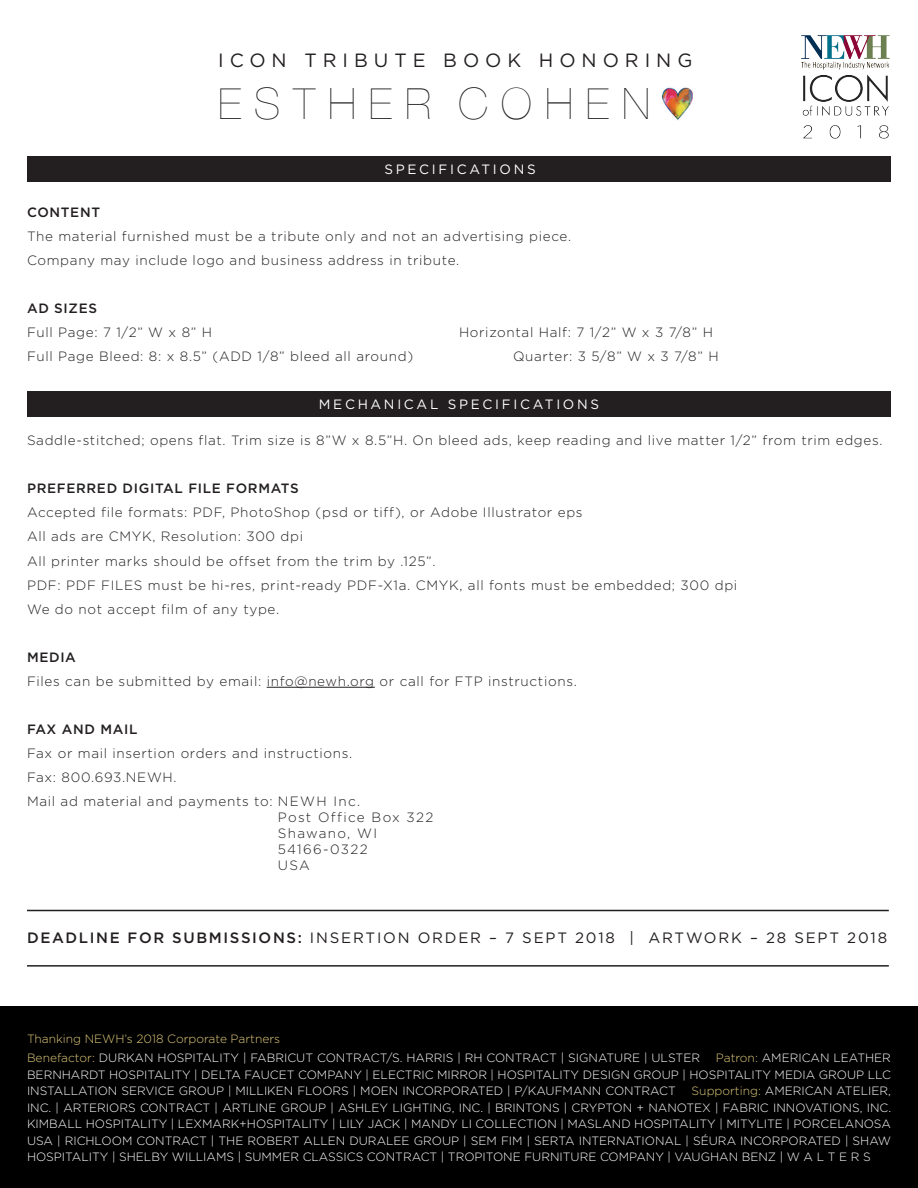
<style>
.page{position:relative;width:918px;height:1188px;background:#fff}
.page>*{position:absolute;margin:0;border:0;box-sizing:border-box;transform-origin:0 0}
.t1{font:200 43.2px "Helvetica Neue";letter-spacing:.3em;color:#231f20}
.t2{font:19.2px "Gotham HTF";letter-spacing:.31em;color:#231f20}
.t3{font:500 15px "Gotham HTF";letter-spacing:.11em;color:#231f20}
.t4{font:15px "Gotham HTF";letter-spacing:.12em;color:#231f20}
.t5{font:300 13.5px/24px "Gotham HTF";letter-spacing:.05em;color:#231f20}
.t6{font:500 13.5px "Gotham HTF";letter-spacing:.05em;color:#231f20}
.t7{font:300 13.5px/16.2px "Gotham HTF";letter-spacing:.1em;color:#231f20}
.t8{font:13.5px "Gotham HTF";letter-spacing:.2em;color:#fff}
.t9{font:300 12px/16.5px "Gotham HTF";color:#fff;text-align:justify}
.s1{font-weight:400}
.s2{color:#e1ca7a}
</style>
<div class="page">
<div style="left:27px;top:156px;width:864px;height:26px;background:#231f20"></div>
<div style="left:27px;top:391px;width:864px;height:26px;background:#231f20"></div>
<hr style="left:267px;top:687px;width:108px;height:1px;background:#231f20">
<div style="left:0;top:1007px;width:918px;height:181px;background:#000"></div>
<hr style="left:27px;top:910px;width:862px;height:1px;background:#231f20">
<hr style="left:27px;top:965px;width:862px;height:2px;background:#231f20">
<img style="left:662px;top:87px;width:31px;height:33px">
<img style="left:801px;top:35px;width:89px;height:104px">
<h2 class="t2" style="left:218px;top:50px;width:264px">ICO N TR IBUTE BOO</h2>
<h2 class="t2" style="left:507px;top:50px;width:114px">K HO NOR</h2>
<h2 class="t2" style="left:645px;top:50px;width:49px">ING</h2>
<h1 class="t1" style="left:218px;top:79px;width:433px">ESTHER COHEN</h1>
<p class="t8" style="left:384px;top:162px;width:153px">SPECIFICATIO NS</p>
<p class="t6" style="left:27px;top:205px;width:75px">CONTENT</p>
<p class="t5" style="left:27px;top:225px;width:546px">The material furnished must be a tribute only and not an advertising piece.<br>Company may include logo and business address in tribute.</p>
<p class="t6" style="left:27px;top:301px;width:72px">AD SIZES</p>
<p class="t5" style="left:27px;top:321px;width:187px">Full Page: 7 1/2” W x 8” H</p>
<p class="t5" style="left:459px;top:321px;width:256px">Horizontal Half: 7 1/2” W x 3 7/8” H</p>
<p class="t5" style="left:27px;top:345px;width:388px">Full Page Bleed: 8: x 8.5” (ADD 1/8” bleed all around)</p>
<p class="t5" style="left:513px;top:345px;width:207px">Quarter: 3 5/8” W x 3 7/8” H</p>
<p class="t8" style="left:319px;top:397px;width:282px">MECHANICAL SPECIFICATIO NS</p>
<p class="t5" style="left:27px;top:429px;width:857px">Saddle-stitched; opens flat. Trim size is 8”W x 8.5”H. On bleed ads, keep reading and live matter 1/2” from trim edges.</p>
<p class="t6" style="left:27px;top:481px;width:273px">PREFERRED DIGITAL FILE FORMATS</p>
<p class="t5" style="left:27px;top:501px;width:712px">Accepted file formats: PDF, PhotoShop (psd or tiff), or Adobe Illustrator eps<br>All ads are CMYK, Resolution: 300 dpi<br>All printer marks should be offset from the trim by .125”.<br>PDF: PDF FILES must be hi-res, print-ready PDF-X1a. CMYK, all fonts must be embedded; 300 dpi We do not accept film of any type.</p>
<p class="t6" style="left:27px;top:649px;width:50px">MEDIA</p>
<p class="t5" style="left:27px;top:669px;width:551px">Files can be submitted by email: info@newh.org or call for FTP instructions.</p>
<p class="t6" style="left:27px;top:721px;width:112px">FAX AND MAIL</p>
<p class="t5" style="left:27px;top:741px;width:335px">Fax or mail insertion orders and instructions.<br>Fax: 800.693.NEWH.<br>Mail ad material and payments to: NEWH Inc.</p>
<p class="t7" style="left:278px;top:809px;width:157px">Post Office Box 322<br>Shawano, WI<br>54166-0322<br>USA</p>
<p class="t3" style="left:27px;top:930px;width:405px">DEADLINE FOR SUBMISSIONS: <span class="s1">INSERTION ORD</span></p>
<p class="t4" style="left:458px;top:930px;width:243px">ER – 7 SEPT 2018 | ARTWOR</p>
<p class="t4" style="left:731px;top:930px;width:157px">K – 28 SEPT 2018</p>
<p class="t9" style="left:27px;top:1028px;width:675px;line-height:19.5px"><span class="s2">Thanking NEWH’s 2018 Corporate Partners<br>Benefactor:</span> DU RKAN HOSPITALITY | FABRICUT CONTRACT/S. HARRIS | RH CONTRACT | SIGNATU RE | U LSTER</p>
<p class="t9" style="left:27px;top:1049px;width:865px;text-indent:689px"><span class="s2">Patron:</span> AMERICAN LEATHER BERNHARDT HOSPITALITY | DELTA FAUCET COMPANY | ELECTRIC MIRROR | HOSPITALITY DESIGN GROU P | HOSPITALITY MEDIA GROU P LLC INSTALLATION SERVICE GROU P | MILLIKEN FLOORS | MOEN INCORPORATED | P/KAU FMANN CONTRACT</p>
<p class="t9" style="left:27px;top:1082px;width:866px;text-indent:665px"><span class="s2">Supporting:</span> AMERICAN ATELIER, INC. | ARTERIORS CONTRACT | ARTLINE GROU P | ASHLEY LIGHTING, INC. | BRINTONS | CRYPTON + NANOTEX | FABRIC INNOVATIONS, INC.<br>KIMBALL HOSPITALITY | LEXMARK+HOSPITALITY | LILY JACK | MANDY LI COLLECTION | MASLAND HOSPITALITY | MITYLITE | PORCELANOSA USA | RICHLOOM CONTRACT | THE ROBERT ALLEN DU RALEE GROU P | SEM FIM | SERTA INTERNATIONAL | SÉU RA INCORPORATED | SHAW HOSPITALITY | SHELBY WILLIAMS | SU MMER CLASSICS CONTRACT | TROPITONE FU RNITU RE COMPANY | VAUGHAN BENZ | W A L T E R S</p>
</div>
